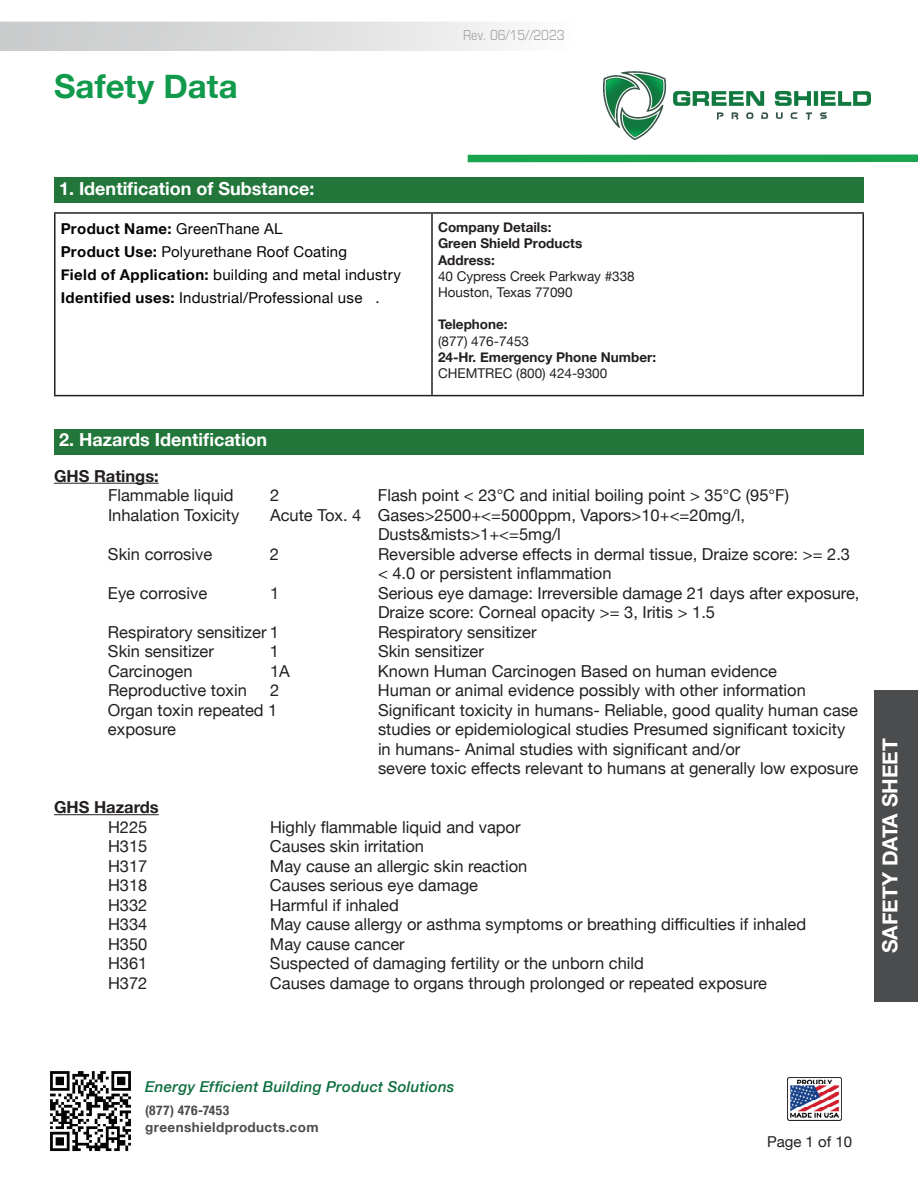
<style>
.page{position:relative;width:918px;height:1188px;background:#fff}
.page>*{position:absolute;margin:0;border:0;box-sizing:border-box;transform-origin:0 0}
.t1{font:700 33px "Helvetica Neue";letter-spacing:.005em;color:#119a4c}
.t2{font:700 21px "Helvetica Neue";color:#fff}
.t3{font:700 18px "Helvetica Neue";color:#fff}
.t4{font:16.5px/19.5px "Helvetica Neue";color:#231f20}
.t5{font:700 16.5px "Helvetica Neue";color:#231f20}
.t6{font:15px "Helvetica Neue";letter-spacing:.015em;color:#040503}
.t7{font:italic 500 15px "Helvetica Neue";letter-spacing:.02em;color:#0b6d3c}
.t8{font:700 15px "Helvetica Neue";letter-spacing:.025em;color:#040503}
.t9{font:15px "Eurostile Con";color:#a8a9ad}
.t10{font:15px "Helvetica Neue";color:#231f20}
.t11{font:700 13.5px/16.2px "Helvetica Neue";color:#231f20}
.t12{font:13.5px "Helvetica Neue";color:#231f20}
.t13{font:700 13.5px "Helvetica Neue";letter-spacing:.03em;color:#4b4c4d}
.t14{font:700 condensed 13.5px "Helvetica Neue";letter-spacing:.03em;color:#4b4c4d}
.s1{font-weight:400}
.s2{font-weight:700}
</style>
<div class="page">
<img style="left:50px;top:1071px;width:81px;height:81px">
<svg style="left:0;top:22px;width:512px;height:29px;background:#dbdcdc"></svg>
<img style="left:603px;top:71px;width:268px;height:69px">
<img style="left:787px;top:1077px;width:55px;height:43px">
<div style="left:468px;top:154px;width:450px;height:8px;background:#1aa44f"></div>
<div style="left:875px;top:690px;width:43px;height:311px;background:#4b4c4d"></div>
<hr style="left:54px;top:483px;width:105px;height:1px;background:#231f20">
<hr style="left:54px;top:814px;width:105px;height:1px;background:#231f20">
<div style="left:54px;top:177px;width:810px;height:26px;background:#22763a"></div>
<hr style="left:54px;top:212px;width:378px;height:2px;background:#231f20">
<hr style="left:54px;top:214px;width:2px;height:181px;background:#231f20">
<hr style="left:432px;top:212px;width:432px;height:2px;background:#231f20">
<hr style="left:431px;top:214px;width:2px;height:181px;background:#231f20">
<hr style="left:862px;top:214px;width:2px;height:181px;background:#231f20">
<hr style="left:54px;top:395px;width:378px;height:1px;background:#231f20">
<hr style="left:432px;top:395px;width:432px;height:1px;background:#231f20">
<div style="left:54px;top:429px;width:810px;height:26px;background:#22763a"></div>
<h1 class="t1" style="left:54px;top:61px;width:185px">Safety Data</h1>
<p class="t9" style="left:463px;top:25px;width:103px">Rev. 06/15//2023</p>
<p class="t3" style="left:59px;top:174px;width:257px">1. Identification of Substance:</p>
<p class="t8" style="left:61px;top:216px;width:223px">Product Name: <span class="s1">GreenThane AL</span></p>
<p class="t6" style="left:61px;top:241px;width:288px"><span class="s2">Product Use:</span> Polyurethane Roof Coating</p>
<p class="t6" style="left:61px;top:264px;width:342px"><span class="s2">Field of Application:</span> building and metal industry</p>
<p class="t6" style="left:61px;top:287px;width:320px"><span class="s2">Identified uses:</span> Industrial/Professional use .</p>
<p class="t3" style="left:59px;top:426px;width:210px">2. Hazards Identification</p>
<p class="t11" style="left:438px;top:220px;width:115px">Company Details:</p>
<p class="t11" style="left:438px;top:236px;width:146px">Green Shield Products</p>
<p class="t11" style="left:438px;top:252px;width:58px">Address:</p>
<p class="t12" style="left:438px;top:266px;width:198px">40 Cypress Creek Parkway #338</p>
<p class="t12" style="left:438px;top:282px;width:136px">Houston, Texas 77090</p>
<p class="t11" style="left:438px;top:317px;width:71px">Telephone:</p>
<p class="t12" style="left:438px;top:331px;width:93px">(877) 476-7453</p>
<p class="t11" style="left:438px;top:349px;width:220px">24-Hr. Emergency Phone Number:<br><span class="s1">CHEMTREC (800) 424-9300</span></p>
<p class="t5" style="left:54px;top:463px;width:106px">GHS Ratings:</p>
<p class="t4" style="left:108px;top:486px;width:127px">Flammable liquid</p>
<p class="t4" style="left:270px;top:486px;width:11px">2</p>
<p class="t4" style="left:378px;top:486px;width:412px">Flash point &lt; 23°C and initial boiling point &gt; 35°C (95°F)</p>
<p class="t4" style="left:108px;top:506px;width:133px">Inhalation Toxicity</p>
<p class="t4" style="left:378px;top:506px;width:369px;text-indent:-108px">Acute Tox. 4 Gases&gt;2500+&lt;=5000ppm, Vapors&gt;10+&lt;=20mg/l,<br>Dusts&amp;mists&gt;1+&lt;=5mg/l</p>
<p class="t4" style="left:108px;top:545px;width:106px">Skin corrosive</p>
<p class="t4" style="left:270px;top:545px;width:11px">2</p>
<p class="t4" style="left:378px;top:545px;width:474px">Reversible adverse effects in dermal tissue, Draize score: &gt;= 2.3 &lt; 4.0 or persistent inflammation</p>
<p class="t4" style="left:108px;top:584px;width:101px">Eye corrosive</p>
<p class="t4" style="left:270px;top:584px;width:11px">1</p>
<p class="t4" style="left:378px;top:584px;width:483px">Serious eye damage: Irreversible damage 21 days after exposure,<br>Draize score: Corneal opacity &gt;= 3, Iritis &gt; 1.5</p>
<p class="t4" style="left:108px;top:623px;width:173px">Respiratory sensitizer 1</p>
<p class="t4" style="left:378px;top:623px;width:160px">Respiratory sensitizer</p>
<p class="t4" style="left:108px;top:642px;width:108px">Skin sensitizer</p>
<p class="t4" style="left:270px;top:642px;width:11px">1</p>
<p class="t4" style="left:378px;top:642px;width:108px">Skin sensitizer</p>
<p class="t4" style="left:108px;top:662px;width:86px">Carcinogen</p>
<p class="t4" style="left:270px;top:662px;width:21px">1A</p>
<p class="t4" style="left:378px;top:662px;width:401px">Known Human Carcinogen Based on human evidence</p>
<p class="t4" style="left:108px;top:681px;width:141px">Reproductive toxin</p>
<p class="t4" style="left:270px;top:681px;width:11px">2</p>
<p class="t4" style="left:378px;top:681px;width:429px">Human or animal evidence possibly with other information</p>
<p class="t4" style="left:108px;top:701px;width:171px">Organ toxin repeated 1</p>
<p class="t4" style="left:378px;top:701px;width:482px">Significant toxicity in humans- Reliable, good quality human case</p>
<p class="t4" style="left:108px;top:720px;width:70px">exposure</p>
<p class="t4" style="left:378px;top:720px;width:482px">studies or epidemiological studies Presumed significant toxicity in humans- Animal studies with significant and/or<br>severe toxic effects relevant to humans at generally low exposure</p>
<p class="t5" style="left:54px;top:794px;width:106px">GHS Hazards</p>
<p class="t4" style="left:108px;top:818px;width:41px">H225</p>
<p class="t4" style="left:270px;top:818px;width:252px">Highly flammable liquid and vapor</p>
<p class="t4" style="left:108px;top:837px;width:41px">H315</p>
<p class="t4" style="left:270px;top:837px;width:156px">Causes skin irritation</p>
<p class="t4" style="left:108px;top:857px;width:41px">H317</p>
<p class="t4" style="left:270px;top:857px;width:259px">May cause an allergic skin reaction</p>
<p class="t4" style="left:108px;top:876px;width:41px">H318</p>
<p class="t4" style="left:270px;top:876px;width:210px">Causes serious eye damage</p>
<p class="t4" style="left:108px;top:896px;width:41px">H332</p>
<p class="t4" style="left:270px;top:896px;width:130px">Harmful if inhaled</p>
<p class="t4" style="left:108px;top:915px;width:41px">H334</p>
<p class="t4" style="left:270px;top:915px;width:538px">May cause allergy or asthma symptoms or breathing difficulties if inhaled</p>
<p class="t4" style="left:108px;top:935px;width:41px">H350</p>
<p class="t4" style="left:270px;top:935px;width:136px">May cause cancer</p>
<p class="t4" style="left:108px;top:954px;width:41px">H361</p>
<p class="t4" style="left:270px;top:954px;width:376px">Suspected of damaging fertility or the unborn child</p>
<p class="t4" style="left:108px;top:974px;width:41px">H372</p>
<p class="t4" style="left:270px;top:974px;width:499px">Causes damage to organs through prolonged or repeated exposure</p>
<p class="t2" style="left:873px;top:953px;width:217px;rotate:-90deg">SAFETY DATA SHEET</p>
<p class="t7" style="left:145px;top:1074px;width:311px">Energy Efficient Building Product Solutions</p>
<p class="t14" style="left:145px;top:1099px;width:86px">(877) 476-7453</p>
<p class="t13" style="left:145px;top:1116px;width:175px">greenshieldproducts.com</p>
<p class="t10" style="left:767px;top:1131px;width:87px">Page 1 of 10</p>
</div>
